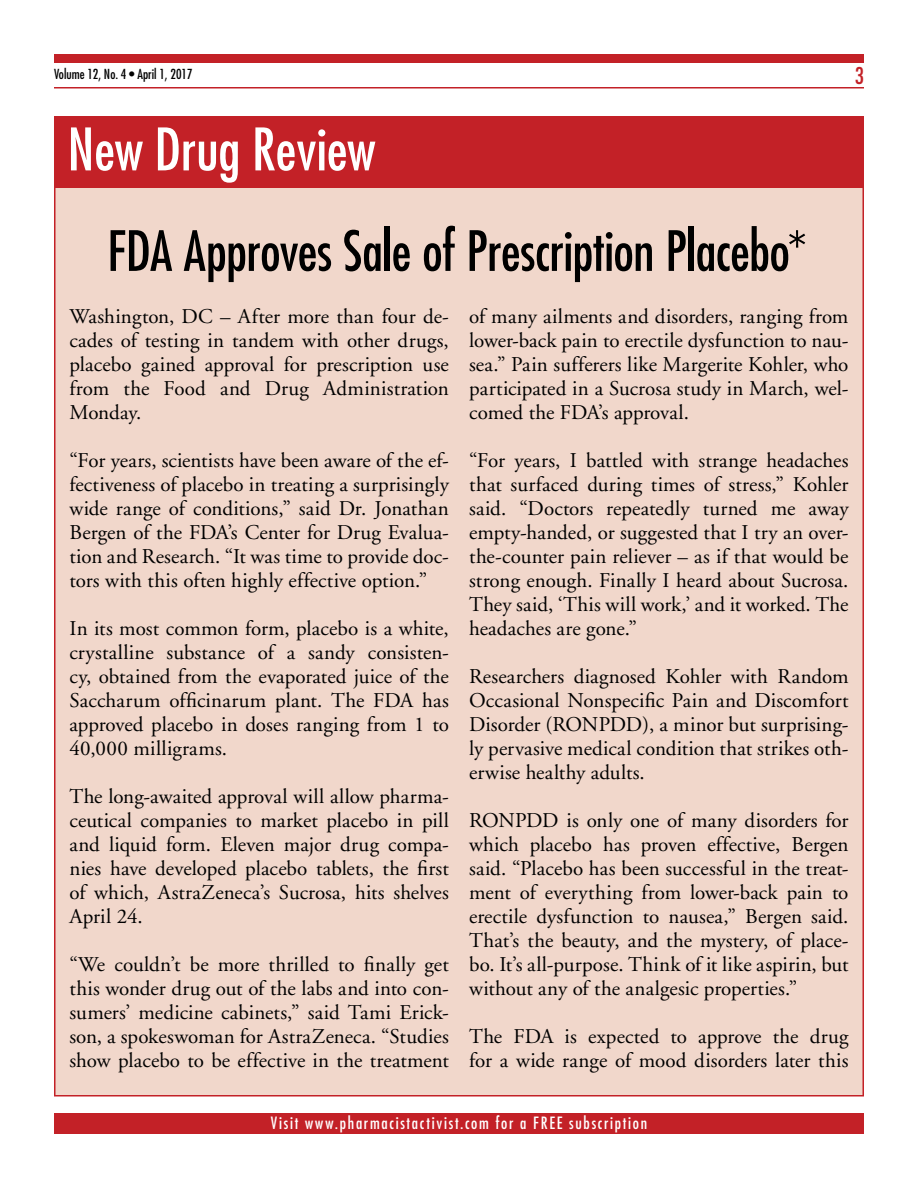
<style>
.page{position:relative;width:918px;height:1188px;background:#fff}
.page>*{position:absolute;margin:0;border:0;box-sizing:border-box;transform-origin:0 0}
.t1{font:condensed 57px "Futura";color:#fff}
.t2{font:condensed 54px "Futura";letter-spacing:-.005em;color:#000}
.t3{font:condensed 22.5px "Futura";color:#c32127}
.t4{font:21px/24px "Adobe Garamond";letter-spacing:.005em;color:#000;text-align:justify}
.t5{font:condensed 16.5px "Futura";letter-spacing:.105em;color:#fff}
.t6{font:condensed 13.5px "Futura";color:#000}
</style>
<div class="page">
<div style="left:54px;top:1114px;width:810px;height:20px;background:#c32127"></div>
<div style="left:54px;top:54px;width:810px;height:9px;background:#c32127"></div>
<hr style="left:54px;top:87px;width:810px;height:1px;background:#c32127">
<div style="left:54px;top:118px;width:810px;height:978px;background:#f1d7cb;border:2px solid #c32127"></div>
<div style="left:54px;top:117px;width:810px;height:71px;background:#c32127"></div>
<p class="t6" style="left:54px;top:66px;width:140px">Volume 12, No. 4 • April 1, 2017</p>
<h1 class="t1" style="left:68px;top:115px;width:309px">New Drug Review</h1>
<p class="t3" style="left:855px;top:62px;width:11px">3</p>
<h2 class="t2" style="left:107px;top:219px;width:701px">FDA Approves Sale of Prescription Placebo*</h2>
<p class="t4" style="left:69px;top:305px;width:381px">Washington, DC – After more than four de&shy;cades of testing in tandem with other drugs, placebo gained approval for prescription use from the Food and Drug Administration Monday.</p>
<p class="t4" style="left:69px;top:449px;width:381px">“For years, scientists have been aware of the ef&shy;fectiveness of placebo in treating a surprisingly wide range of conditions,” said Dr. Jonathan Bergen of the FDA’s Center for Drug Evalua&shy;tion and Research. “It was time to provide doc&shy;tors with this often highly effective option.”</p>
<p class="t4" style="left:69px;top:617px;width:381px">In its most common form, placebo is a white, crystalline substance of a sandy consisten&shy;cy, obtained from the evaporated juice of the Saccharum officinarum plant. The FDA has approved placebo in doses ranging from 1 to 40,000 milligrams.</p>
<p class="t4" style="left:69px;top:785px;width:381px">The long-awaited approval will allow pharma&shy;ceutical companies to market placebo in pill and liquid form. Eleven major drug compa&shy;nies have developed placebo tablets, the first of which, AstraZeneca’s Sucrosa, hits shelves April 24.</p>
<p class="t4" style="left:69px;top:953px;width:381px">“We couldn’t be more thrilled to finally get this wonder drug out of the labs and into con&shy;sumers’ medicine cabinets,” said Tami Erick&shy;son, a spokeswoman for AstraZeneca. “Studies show placebo to be effective in the treatment</p>
<p class="t4" style="left:469px;top:305px;width:381px">of many ailments and disorders, ranging from lower-back pain to erectile dysfunction to nau&shy;sea.” Pain sufferers like Margerite Kohler, who participated in a Sucrosa study in March, wel&shy;comed the FDA’s approval.</p>
<p class="t4" style="left:469px;top:449px;width:381px">“For years, I battled with strange headaches that surfaced during times of stress,” Kohler said. “Doctors repeatedly turned me away empty-handed, or suggested that I try an over&shy;the-counter pain reliever – as if that would be strong enough. Finally I heard about Sucrosa.<br>They said, ‘This will work,’ and it worked. The headaches are gone.”</p>
<p class="t4" style="left:469px;top:665px;width:381px">Researchers diagnosed Kohler with Random Occasional Nonspecific Pain and Discomfort Disorder (RONPDD), a minor but surprising&shy;ly pervasive medical condition that strikes oth&shy;erwise healthy adults.</p>
<p class="t4" style="left:469px;top:809px;width:381px">RONPDD is only one of many disorders for which placebo has proven effective, Bergen said. “Placebo has been successful in the treat&shy;ment of everything from lower-back pain to erectile dysfunction to nausea,” Bergen said.<br>That’s the beauty, and the mystery, of place&shy;bo. It’s all-purpose. Think of it like aspirin, but without any of the analgesic properties.”</p>
<p class="t4" style="left:469px;top:1025px;width:381px">The FDA is expected to approve the drug for a wide range of mood disorders later this</p>
<p class="t5" style="left:271px;top:1113px;width:378px">Visit www.pharmacistactivist.com for a FREE subscription</p>
</div>
